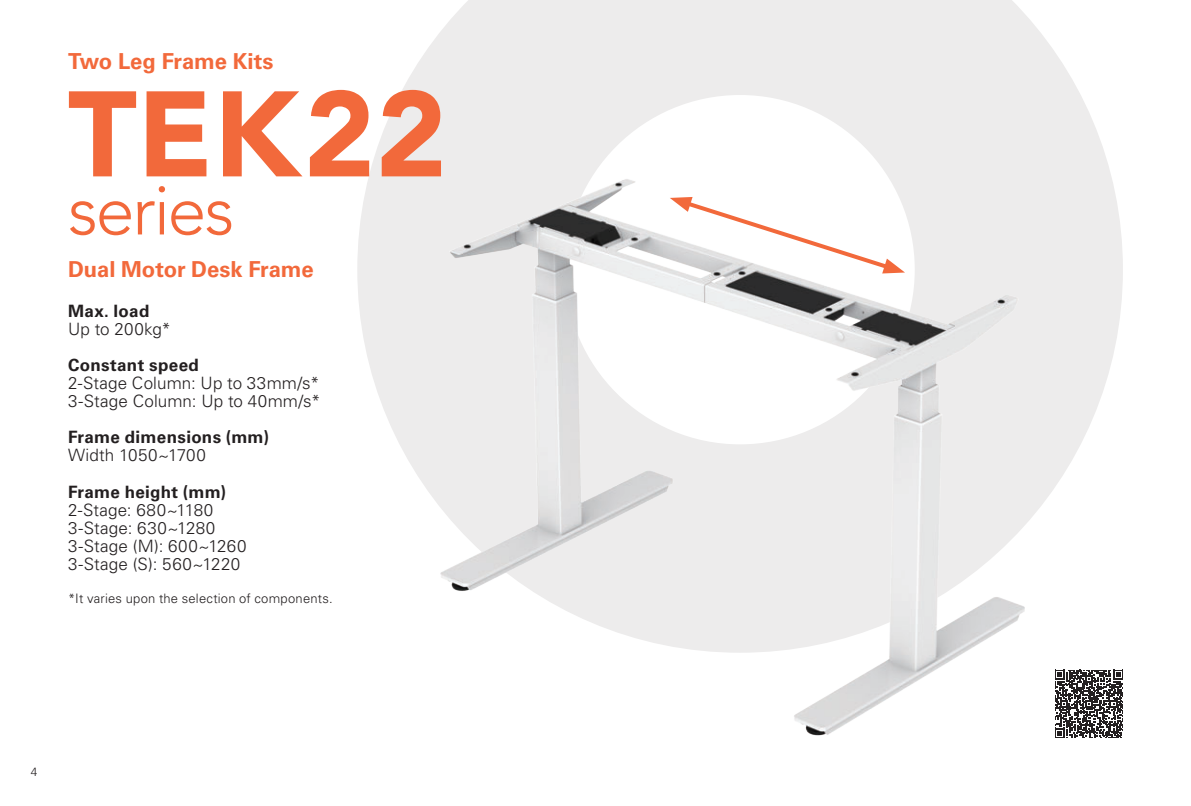
<style>
.page{position:relative;width:1191px;height:806px;background:#fff}
.page>*{position:absolute;margin:0;border:0;box-sizing:border-box;transform-origin:0 0}
.t1{font:900 120px "Avenir LT";letter-spacing:.005em;color:#f2693b}
.t2{font:300 70px "Avenir LT";letter-spacing:-.03em;color:#f2693b}
.t3{font:700 22px "Univers LT Std";letter-spacing:-.005em;color:#f2693b}
.t4{font:300 17px/18px "Univers LT Std";letter-spacing:.01em;color:#231f20}
.t5{font:700 17px "Univers LT Std";letter-spacing:.02em;color:#231f20}
.t6{font:300 13px "Univers LT Std";letter-spacing:.015em;color:#231f20}
.t7{font:300 12px "Univers LT Std";color:#231f20}
</style>
<div class="page">
<svg style="left:357px;top:0;width:766px;height:525px;fill:#edecec"></svg>
<img style="left:440px;top:178px;width:585px;height:556px">
<svg style="left:1055px;top:669px;width:68px;height:68px"></svg>
<svg style="left:670px;top:197px;width:235px;height:76px"></svg>
<p class="t3" style="left:68px;top:49px;width:207px">Two Leg Frame Kits</p>
<h1 class="t1" style="left:68px;top:62px;width:380px">TEK22</h1>
<h2 class="t2" style="left:68px;top:169px;width:168px">series</h2>
<p class="t3" style="left:68px;top:256px;width:247px">Dual Motor Desk Frame</p>
<p class="t5" style="left:68px;top:301px;width:83px">Max. load</p>
<p class="t4" style="left:68px;top:320px;width:104px">Up to 200kg*</p>
<p class="t5" style="left:68px;top:355px;width:132px">Constant speed</p>
<p class="t4" style="left:68px;top:374px;width:254px">2-Stage Column: Up to 33mm/s*<br>3-Stage Column: Up to 40mm/s*</p>
<p class="t5" style="left:68px;top:427px;width:202px">Frame dimensions (mm)</p>
<p class="t4" style="left:68px;top:446px;width:139px">Width 1050~1700</p>
<p class="t5" style="left:68px;top:481px;width:159px">Frame height (mm)</p>
<p class="t4" style="left:68px;top:500px;width:180px">2-Stage: 680~1180<br>3-Stage: 630~1280<br>3-Stage (M): 600~1260<br>3-Stage (S): 560~1220</p>
<p class="t6" style="left:68px;top:590px;width:266px">*It varies upon the selection of components.</p>
<p class="t7" style="left:31px;top:764px;width:8px">4</p>
</div>
